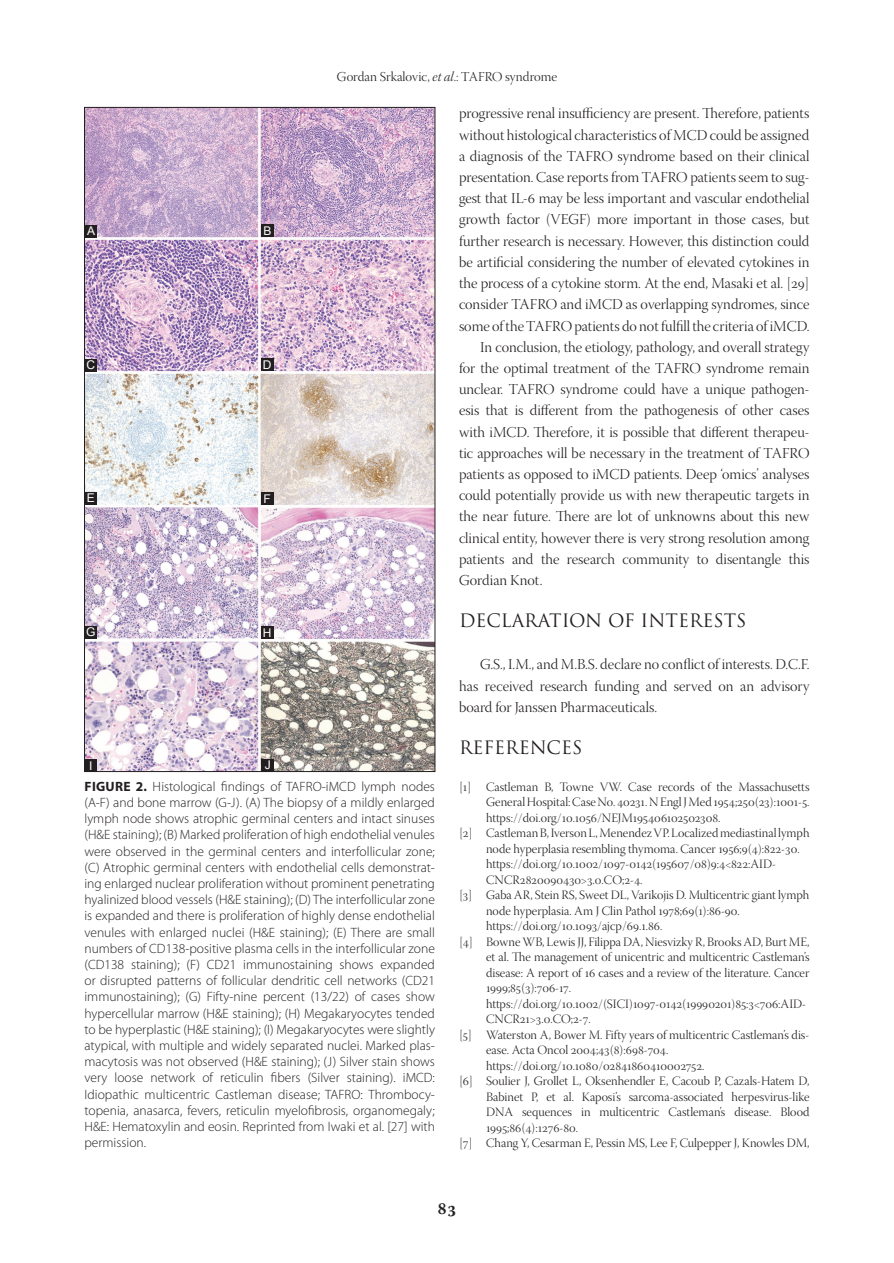
<style>
.page{position:relative;width:894px;height:1263px;background:#fff}
.page>*{position:absolute;margin:0;border:0;box-sizing:border-box;transform-origin:0 0}
.t1{font:18px "Trajan Pro";color:#231f20}
.RF{font:600 18px "Warnock Pro";color:#231f20}
.TX{font:15px/21.1px "Warnock Pro Light Disp";color:#231f20;text-align:justify}
.FGC{font:300 13.5px/16.2px "Myriad Pro";color:#231f20;text-align:justify}
.t2{font:13.5px "Warnock Pro Light Disp";color:#231f20}
.REF{font:12.75px/15.5px "Warnock Pro Light Disp";color:#231f20}
.LABEL{font:12px "Arial";color:#fff}
.s1{font-family:"Warnock Pro Light It Disp"}
.s2{font-weight:700}
</style>
<div class="page">
<img style="left:86px;top:109px;width:347px;height:660px">
<div style="left:260px;top:358px;width:13px;height:13px;background:#231f20"></div>
<div style="left:261px;top:626px;width:12px;height:13px;background:#231f20"></div>
<div style="left:84px;top:759px;width:13px;height:12px;background:#231f20"></div>
<div style="left:261px;top:759px;width:13px;height:12px;background:#231f20"></div>
<div style="left:84px;top:358px;width:13px;height:13px;background:#231f20"></div>
<div style="left:261px;top:224px;width:13px;height:13px;background:#231f20"></div>
<div style="left:261px;top:492px;width:12px;height:13px;background:#231f20"></div>
<div style="left:84px;top:625px;width:13px;height:13px;background:#231f20"></div>
<div style="left:84px;top:225px;width:13px;height:13px;background:#231f20"></div>
<div style="left:84px;top:492px;width:13px;height:13px;background:#231f20"></div>
<p class="t2" style="left:337px;top:70px;width:222px">Gordan Srkalovic, <span class="s1">et al</span>.: TAFRO syndrome</p>
<p class="TX" style="left:459px;top:104px;width:352px">progressive renal insufficiency are present. Therefore, patients without histological characteristics of MCD could be assigned a diagnosis of the TAFRO syndrome based on their clinical presentation. Case reports from TAFRO patients seem to sug&shy;gest that IL-6 may be less important and vascular endothelial growth factor (VEGF) more important in those cases, but further research is necessary. However, this distinction could be artificial considering the number of elevated cytokines in the process of a cytokine storm. At the end, Masaki et al. [29] consider TAFRO and iMCD as overlapping syndromes, since some of the TAFRO patients do not fulfill the criteria of iMCD.</p>
<p class="TX" style="left:459px;top:338px;width:352px;text-indent:21px">In conclusion, the etiology, pathology, and overall strategy for the optimal treatment of the TAFRO syndrome remain unclear. TAFRO syndrome could have a unique pathogen&shy;esis that is different from the pathogenesis of other cases with iMCD. Therefore, it is possible that different therapeu&shy;tic approaches will be necessary in the treatment of TAFRO patients as opposed to iMCD patients. Deep ‘omics’ analyses could potentially provide us with new therapeutic targets in the near future. There are lot of unknowns about this new clinical entity, however there is very strong resolution among patients and the research community to disentangle this Gordian Knot.</p>
<h1 class="t1" style="left:459px;top:609px;width:289px">DECLARATION OF INTERESTS</h1>
<p class="TX" style="left:459px;top:655px;width:352px;text-indent:21px">G.S., I.M., and M.B.S. declare no conflict of interests. D.C.F. has received research funding and served on an advisory board for Janssen Pharmaceuticals.</p>
<h1 class="t1" style="left:459px;top:736px;width:125px">REFERENCES</h1>
<p class="REF" style="left:459px;top:780px;width:352px;text-align:right">[1] Castleman B, Towne VW. Case records of the Massachusetts<br>General Hospital: Case No. 40231. N Engl J Med 1954;250(23):1001-5.</p>
<p class="REF" style="left:486px;top:811px;width:236px">https://doi.org/10.1056/NEJM195406102502308.</p>
<p class="REF" style="left:486px;top:826px;width:325px;text-indent:-27px">[2] Castleman B, Iverson L, Menendez VP. Localized mediastinal lymph node hyperplasia resembling thymoma. Cancer 1956;9(4):822-30.</p>
<p class="REF" style="left:486px;top:857px;width:291px">https://doi.org/10.1002/1097-0142(195607/08)9:4&lt;822:AID-<br>CNCR2820090430&gt;3.0.CO;2-4.</p>
<p class="REF" style="left:486px;top:888px;width:325px;text-indent:-27px">[3] Gaba AR, Stein RS, Sweet DL, Varikojis D. Multicentric giant lymph node hyperplasia. Am J Clin Pathol 1978;69(1):86-90.</p>
<p class="REF" style="left:486px;top:919px;width:178px">https://doi.org/10.1093/ajcp/69.1.86.</p>
<p class="REF" style="left:486px;top:935px;width:325px;text-align:justify;text-indent:-27px">[4] Bowne WB, Lewis JJ, Filippa DA, Niesvizky R, Brooks AD, Burt ME, et al. The management of unicentric and multicentric Castleman’s disease: A report of 16 cases and a review of the literature. Cancer 1999;85(3):706-17.</p>
<p class="REF" style="left:486px;top:997px;width:321px">https://doi.org/10.1002/(SICI)1097-0142(19990201)85:3&lt;706:AID-<br>CNCR21&gt;3.0.CO;2-7.</p>
<p class="REF" style="left:486px;top:1028px;width:325px;text-indent:-27px">[5] Waterston A, Bower M. Fifty years of multicentric Castleman’s dis&shy;ease. Acta Oncol 2004;43(8):698-704.</p>
<p class="REF" style="left:486px;top:1059px;width:220px">https://doi.org/10.1080/02841860410002752.</p>
<p class="REF" style="left:486px;top:1074px;width:325px;text-align:justify;text-indent:-27px">[6] Soulier J, Grollet L, Oksenhendler E, Cacoub P, Cazals-Hatem D, Babinet P, et al. Kaposi’s sarcoma-associated herpesvirus-like DNA sequences in multicentric Castleman’s disease. Blood 1995;86(4):1276-80.</p>
<p class="REF" style="left:459px;top:1136px;width:352px">[7] Chang Y, Cesarman E, Pessin MS, Lee F, Culpepper J, Knowles DM,</p>
<p class="LABEL" style="left:87px;top:223px;width:10px">A</p>
<p class="LABEL" style="left:263px;top:223px;width:10px">B</p>
<p class="LABEL" style="left:86px;top:357px;width:10px">C</p>
<p class="LABEL" style="left:263px;top:357px;width:10px">D</p>
<p class="LABEL" style="left:87px;top:490px;width:10px">E</p>
<p class="LABEL" style="left:263px;top:490px;width:9px">F</p>
<p class="LABEL" style="left:86px;top:624px;width:11px">G</p>
<p class="LABEL" style="left:263px;top:624px;width:10px">H</p>
<p class="LABEL" style="left:89px;top:757px;width:5px">I</p>
<p class="LABEL" style="left:264px;top:757px;width:7px">J</p>
<p class="FGC" style="left:84px;top:778px;width:352px"><span class="s2">FIGURE 2.</span> Histological findings of TAFRO-iMCD lymph nodes (A-F) and bone marrow (G-J). (A) The biopsy of a mildly enlarged lymph node shows atrophic germinal centers and intact sinuses (H&amp;E staining); (B) Marked proliferation of high endothelial venules were observed in the germinal centers and interfollicular zone; (C) Atrophic germinal centers with endothelial cells demonstrat&shy;ing enlarged nuclear proliferation without prominent penetrating hyalinized blood vessels (H&amp;E staining); (D) The interfollicular zone is expanded and there is proliferation of highly dense endothelial venules with enlarged nuclei (H&amp;E staining); (E) There are small numbers of CD138-positive plasma cells in the interfollicular zone (CD138 staining); (F) CD21 immunostaining shows expanded or disrupted patterns of follicular dendritic cell networks (CD21 immunostaining); (G) Fifty-nine percent (13/22) of cases show hypercellular marrow (H&amp;E staining); (H) Megakaryocytes tended to be hyperplastic (H&amp;E staining); (I) Megakaryocytes were slightly atypical, with multiple and widely separated nuclei. Marked plas&shy;macytosis was not observed (H&amp;E staining); (J) Silver stain shows very loose network of reticulin fibers (Silver staining). iMCD:<br>Idiopathic multicentric Castleman disease; TAFRO: Thrombocy&shy;topenia, anasarca, fevers, reticulin myelofibrosis, organomegaly; H&amp;E: Hematoxylin and eosin. Reprinted from Iwaki et al. [27] with permission.</p>
<p class="RF" style="left:437px;top:1197px;width:20px">83</p>
</div>
